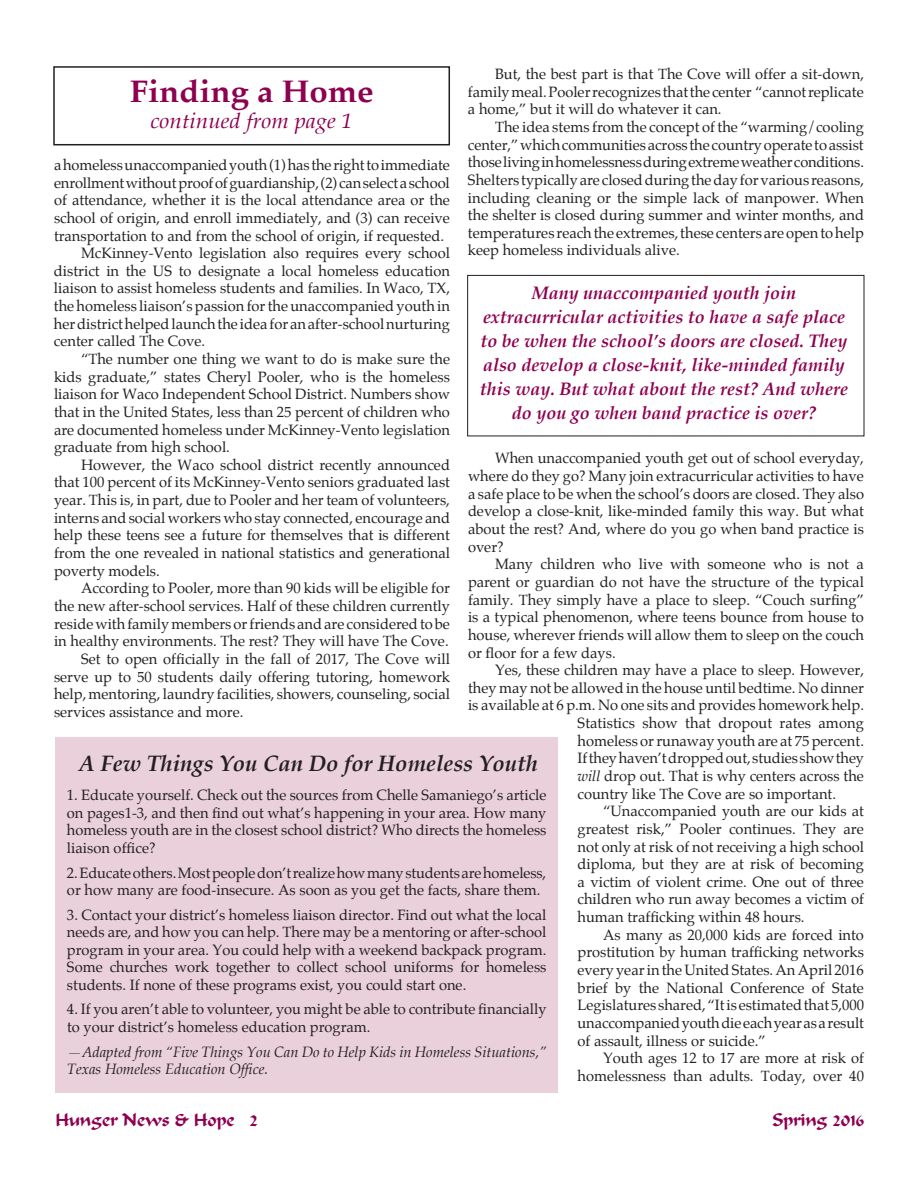
<style>
.page{position:relative;width:918px;height:1188px;background:#fff}
.page>*{position:absolute;margin:0;border:0;box-sizing:border-box;transform-origin:0 0}
.t1{font:700 31.05px "Palatino";color:#8e0050;scale:1.06 1}
.t2{font:italic 700 22.2px "Palatino";color:#231f20}
.t3{font:italic 21.15px "Palatino";color:#8e0050;scale:1.06 1}
.t4{font:italic 700 18px/24px "Palatino";color:#8e0050;text-align:center}
.t5{font:18px "Calligrapher";color:#8e0050}
.t6{font:14.7px/17.7px "Palatino";color:#231f20;text-align:justify}
.t7{font:italic 14.7px/17.7px "Palatino";color:#231f20}
.s1{font-style:italic}
</style>
<div class="page">
<div style="left:53px;top:66px;width:397px;height:79px;border:2px solid #231f20"></div>
<div style="left:55px;top:737px;width:502px;height:356px;background:#e9d0da"></div>
<div style="left:467px;top:275px;width:397px;height:161px;border:1px solid #231f20"></div>
<p class="t6" style="left:468px;top:65px;width:398px;text-indent:27px">But, the best part is that The Cove will offer a sit-down, family meal. Pooler recognizes that the center “cannot replicate a home,” but it will do whatever it can.</p>
<p class="t6" style="left:468px;top:118px;width:398px;text-indent:27px">The idea stems from the concept of the “warming/cooling center,” which communities across the country operate to assist those living in homelessness during extreme weather conditions.<br>Shelters typically are closed during the day for various reasons, including cleaning or the simple lack of manpower. When the shelter is closed during summer and winter months, and temperatures reach the extremes, these centers are open to help keep homeless individuals alive.</p>
<p class="t4" style="left:480px;top:281px;width:370px">Many unaccompanied youth join extracurricular activities to have a safe place to be when the school’s doors are closed. They also develop a close-knit, like-minded family this way. But what about the rest? And where do you go when band practice is over?</p>
<h1 class="t1" style="left:130px;top:74px;width:232px">Finding a Home</h1>
<h3 class="t3" style="left:150px;top:108px;width:192px">continued from page 1</h3>
<p class="t6" style="left:54px;top:156px;width:397px">a homeless unaccompanied youth (1) has the right to immediate</p>
<p class="t6" style="left:54px;top:174px;width:397px">enrollment without proof of guardianship, (2) can select a school</p>
<p class="t6" style="left:54px;top:192px;width:397px">of attendance, whether it is the local attendance area or the</p>
<p class="t6" style="left:54px;top:209px;width:398px">school of origin, and enroll immediately, and (3) can receive</p>
<p class="t6" style="left:54px;top:227px;width:392px">transportation to and from the school of origin, if requested.</p>
<p class="t6" style="left:81px;top:245px;width:370px">McKinney-Vento legislation also requires every school</p>
<p class="t6" style="left:54px;top:262px;width:398px">district in the US to designate a local homeless education</p>
<p class="t6" style="left:54px;top:280px;width:398px">liaison to assist homeless students and families. In Waco, TX,</p>
<p class="t6" style="left:54px;top:297px;width:398px">the homeless liaison’s passion for the unaccompanied youth in</p>
<p class="t6" style="left:54px;top:315px;width:397px">her district helped launch the idea for an after-school nurturing</p>
<p class="t6" style="left:54px;top:333px;width:153px">center called The Cove.</p>
<p class="t6" style="left:81px;top:350px;width:371px">“The number one thing we want to do is make sure the</p>
<p class="t6" style="left:54px;top:368px;width:397px">kids graduate,” states Cheryl Pooler, who is the homeless</p>
<p class="t6" style="left:54px;top:386px;width:398px">liaison for Waco Independent School District. Numbers show</p>
<p class="t6" style="left:54px;top:403px;width:398px">that in the United States, less than 25 percent of children who</p>
<p class="t6" style="left:54px;top:421px;width:398px">are documented homeless under McKinney-Vento legislation</p>
<p class="t6" style="left:54px;top:439px;width:177px">graduate from high school.</p>
<p class="t6" style="left:81px;top:456px;width:371px">However, the Waco school district recently announced</p>
<p class="t6" style="left:54px;top:474px;width:398px">that 100 percent of its McKinney-Vento seniors graduated last</p>
<p class="t6" style="left:54px;top:492px;width:397px">year. This is, in part, due to Pooler and her team of volunteers,</p>
<p class="t6" style="left:54px;top:509px;width:398px">interns and social workers who stay connected, encourage and</p>
<p class="t6" style="left:54px;top:527px;width:397px">help these teens see a future for themselves that is different</p>
<p class="t6" style="left:54px;top:544px;width:398px">from the one revealed in national statistics and generational</p>
<p class="t6" style="left:54px;top:562px;width:107px">poverty models.</p>
<p class="t6" style="left:81px;top:580px;width:370px">According to Pooler, more than 90 kids will be eligible for</p>
<p class="t6" style="left:54px;top:597px;width:398px">the new after-school services. Half of these children currently</p>
<p class="t6" style="left:54px;top:615px;width:398px">reside with family members or friends and are considered to be</p>
<p class="t6" style="left:54px;top:633px;width:396px">in healthy environments. The rest? They will have The Cove.</p>
<p class="t6" style="left:81px;top:650px;width:370px">Set to open officially in the fall of 2017, The Cove will</p>
<p class="t6" style="left:54px;top:668px;width:398px">serve up to 50 students daily offering tutoring, homework</p>
<p class="t6" style="left:54px;top:686px;width:398px">help, mentoring, laundry facilities, showers, counseling, social</p>
<p class="t6" style="left:54px;top:703px;width:191px">services assistance and more.</p>
<p class="t6" style="left:468px;top:450px;width:398px;text-indent:27px">When unaccompanied youth get out of school everyday, where do they go? Many join extracurricular activities to have a safe place to be when the school’s doors are closed. They also develop a close-knit, like-minded family this way. But what about the rest? And, where do you go when band practice is over?</p>
<p class="t6" style="left:468px;top:556px;width:398px;text-indent:27px">Many children who live with someone who is not a parent or guardian do not have the structure of the typical family. They simply have a place to sleep. “Couch surfing” is a typical phenomenon, where teens bounce from house to house, wherever friends will allow them to sleep on the couch or floor for a few days.</p>
<p class="t6" style="left:495px;top:662px;width:371px">Yes, these children may have a place to sleep. However,</p>
<p class="t6" style="left:468px;top:679px;width:397px">they may not be allowed in the house until bedtime. No dinner</p>
<p class="t6" style="left:468px;top:697px;width:398px">is available at 6 p.m. No one sits and provides homework help.</p>
<p class="t6" style="left:578px;top:714px;width:288px">Statistics show that dropout rates among</p>
<p class="t6" style="left:578px;top:732px;width:288px">homeless or runaway youth are at 75 percent.</p>
<p class="t6" style="left:578px;top:750px;width:288px">If they haven’t dropped out, studies show they</p>
<p class="t6" style="left:578px;top:767px;width:288px"><span class="s1">will</span> drop out. That is why centers across the</p>
<p class="t6" style="left:578px;top:785px;width:260px">country like The Cove are so important.</p>
<p class="t6" style="left:603px;top:803px;width:262px">“Unaccompanied youth are our kids at</p>
<p class="t6" style="left:578px;top:820px;width:288px">greatest risk,” Pooler continues. They are</p>
<p class="t6" style="left:578px;top:838px;width:288px">not only at risk of not receiving a high school</p>
<p class="t6" style="left:578px;top:856px;width:288px">diploma, but they are at risk of becoming</p>
<p class="t6" style="left:578px;top:873px;width:288px">a victim of violent crime. One out of three</p>
<p class="t6" style="left:578px;top:891px;width:288px">children who run away becomes a victim of</p>
<p class="t6" style="left:578px;top:909px;width:229px">human trafficking within 48 hours.</p>
<p class="t6" style="left:603px;top:926px;width:262px">As many as 20,000 kids are forced into</p>
<p class="t6" style="left:578px;top:944px;width:288px">prostitution by human trafficking networks</p>
<p class="t6" style="left:578px;top:961px;width:288px">every year in the United States. An April 2016</p>
<p class="t6" style="left:578px;top:979px;width:288px">brief by the National Conference of State</p>
<p class="t6" style="left:578px;top:997px;width:288px">Legislatures shared, “It is estimated that 5,000</p>
<p class="t6" style="left:578px;top:1014px;width:288px">unaccompanied youth die each year as a result</p>
<p class="t6" style="left:578px;top:1032px;width:190px">of assault, illness or suicide.”</p>
<p class="t6" style="left:603px;top:1050px;width:262px">Youth ages 12 to 17 are more at risk of</p>
<p class="t6" style="left:578px;top:1067px;width:288px">homelessness than adults. Today, over 40</p>
<h2 class="t2" style="left:79px;top:750px;width:461px">A Few Things You Can Do for Homeless Youth</h2>
<p class="t6" style="left:67px;top:787px;width:481px">1. Educate yourself. Check out the sources from Chelle Samaniego’s article on pages1-3, and then find out what’s happening in your area. How many homeless youth are in the closest school district? Who directs the homeless liaison office?</p>
<p class="t6" style="left:67px;top:864px;width:481px">2. Educate others. Most people don’t realize how many students are homeless, or how many are food-insecure. As soon as you get the facts, share them.</p>
<p class="t6" style="left:67px;top:906px;width:481px">3. Contact your district’s homeless liaison director. Find out what the local needs are, and how you can help. There may be a mentoring or after-school program in your area. You could help with a weekend backpack program.<br>Some churches work together to collect school uniforms for homeless students. If none of these programs exist, you could start one.</p>
<p class="t6" style="left:67px;top:1001px;width:481px">4. If you aren’t able to volunteer, you might be able to contribute financially to your district’s homeless education program.</p>
<p class="t7" style="left:67px;top:1043px;width:481px">—Adapted from “Five Things You Can Do to Help Kids in Homeless Situations,”<br>Texas Homeless Education Office.</p>
<p class="t5" style="left:56px;top:1109px;width:204px">Hunger News &amp; Hope 2</p>
<p class="t5" style="left:772px;top:1109px;width:93px">Spring 2016</p>
</div>
